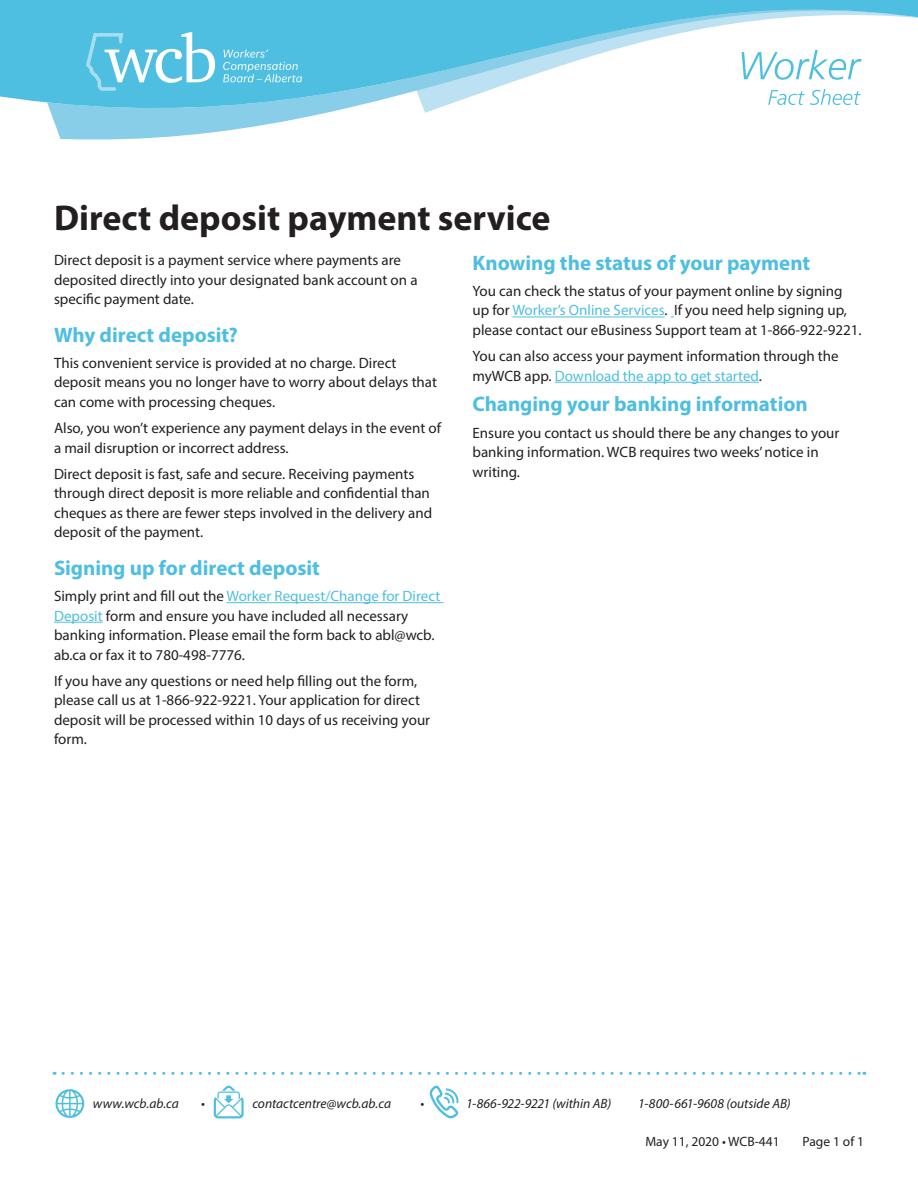
<style>
.page{position:relative;width:918px;height:1188px;background:#fff}
.page>*{position:absolute;margin:0;border:0;box-sizing:border-box;transform-origin:0 0}
.Main_title_copy{font:700 36px "Myriad Pro";color:#231f20}
.Subtitle{font:700 21px "Myriad Pro";color:#4ebee1}
.Body_Text{font:700 21px "Myriad Pro";letter-spacing:-.005em;color:#4ebee1}
.Body_Text-2{font:15px/19.5px "Myriad Pro";color:#231f20}
.t1{font:italic 13.5px "Myriad Pro";color:#231f20}
.t2{font:13.5px "Myriad Pro";color:#231f20}
.s1{color:#4ebee1}
</style>
<div class="page">
<svg style="left:0;top:0;width:918px;height:140px"></svg>
<svg style="left:742px;top:50px;width:120px;height:30px"></svg>
<svg style="left:768px;top:89px;width:93px;height:16px"></svg>
<svg style="left:430px;top:1086px;width:29px;height:32px"></svg>
<svg style="left:214px;top:1086px;width:30px;height:32px"></svg>
<svg style="left:63px;top:1072px;width:802px;height:3px"></svg>
<svg style="left:56px;top:1089px;width:28px;height:29px"></svg>
<svg style="left:223px;top:49px;width:79px;height:33px;background:#6ac8e5"></svg>
<svg style="left:86px;top:32px;width:129px;height:59px"></svg>
<hr style="left:227px;top:602px;width:216px;height:1px;background:#4ebee1">
<hr style="left:54px;top:622px;width:49px;height:1px;background:#4ebee1">
<hr style="left:512px;top:317px;width:153px;height:1px;background:#4ebee1">
<hr style="left:555px;top:382px;width:204px;height:1px;background:#4ebee1">
<p class="Main_title_copy" style="left:54px;top:194px;width:498px">Direct deposit payment service</p>
<p class="Body_Text-2" style="left:54px;top:250px;width:365px">Direct deposit is a payment service where payments are deposited directly into your designated bank account on a specific payment date.</p>
<p class="Subtitle" style="left:54px;top:321px;width:185px">Why direct deposit?</p>
<p class="Body_Text-2" style="left:54px;top:353px;width:385px">This convenient service is provided at no charge. Direct deposit means you no longer have to worry about delays that can come with processing cheques.</p>
<p class="Body_Text-2" style="left:54px;top:418px;width:389px">Also, you won’t experience any payment delays in the event of a mail disruption or incorrect address.</p>
<p class="Body_Text-2" style="left:54px;top:464px;width:380px">Direct deposit is fast, safe and secure. Receiving payments through direct deposit is more reliable and confidential than cheques as there are fewer steps involved in the delivery and deposit of the payment.</p>
<p class="Subtitle" style="left:54px;top:554px;width:267px">Signing up for direct deposit</p>
<p class="Body_Text-2" style="left:54px;top:586px;width:388px">Simply print and fill out the <span class="s1">Worker Request/Change for Direct Deposit</span> form and ensure you have included all necessary banking information. Please email the form back to abl@wcb. ab.ca or fax it to 780-498-7776.</p>
<p class="Body_Text-2" style="left:54px;top:671px;width:378px">If you have any questions or need help filling out the form, please call us at 1-866-922-9221. Your application for direct deposit will be processed within 10 days of us receiving your form.</p>
<p class="Subtitle" style="left:472px;top:249px;width:339px">Knowing the status of your payment</p>
<p class="Body_Text-2" style="left:472px;top:281px;width:391px">You can check the status of your payment online by signing up for <span class="s1">Worker’s Online Services</span>. If you need help signing up, please contact our eBusiness Support team at 1-866-922-9221.</p>
<p class="Body_Text-2" style="left:472px;top:346px;width:368px">You can also access your payment information through the myWCB app. <span class="s1">Download the app to get started</span>.</p>
<p class="Body_Text" style="left:472px;top:391px;width:337px">Changing your banking information</p>
<p class="Body_Text-2" style="left:472px;top:423px;width:368px">Ensure you contact us should there be any changes to your banking information. WCB requires two weeks’ notice in writing.</p>
<p class="t1" style="left:93px;top:1095px;width:88px">www.wcb.ab.ca</p>
<p class="t1" style="left:201px;top:1095px;width:5px">•</p>
<p class="t1" style="left:252px;top:1095px;width:140px">contactcentre@wcb.ab.ca</p>
<p class="t1" style="left:421px;top:1095px;width:5px">•</p>
<p class="t1" style="left:466px;top:1095px;width:147px">1-866-922-9221 (within AB)</p>
<p class="t1" style="left:638px;top:1095px;width:154px">1-800-661-9608 (outside AB)</p>
<p class="t2" style="left:645px;top:1133px;width:136px">May 11, 2020 • WCB-441</p>
<p class="t2" style="left:803px;top:1133px;width:63px">Page 1 of 1</p>
</div>
